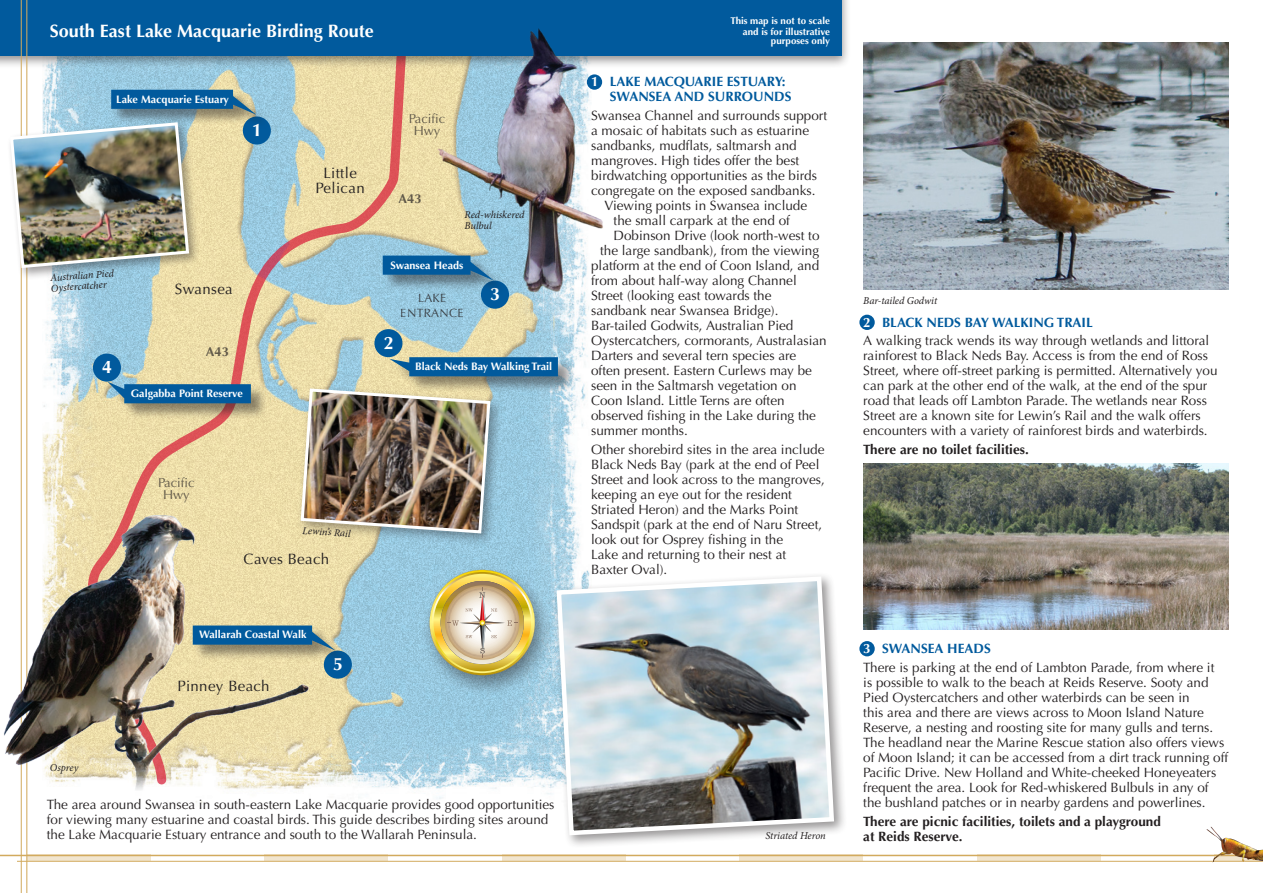
<style>
.page{position:relative;width:1263px;height:893px;background:#fff}
.page>*{position:absolute;margin:0;border:0;box-sizing:border-box;transform-origin:0 0}
.t1{font:700 18px "Optima LT";color:#fff}
.t2{font:15px/15px "Optima LT";letter-spacing:.025em;color:#231f20;text-align:center}
.t3{font:13.5px/15px "Optima LT";color:#231f20}
.t4{font:700 13.5px/15px "Optima LT";color:#231f20}
.t5{font:700 13.5px/15px "Optima LT";color:#015a9d}
.t6{font:13.05px/12.3px "Optima LT";color:#231f20;text-align:center}
.t7{font:700 13.05px "Optima LT";color:#231f20}
.t8{font:12px/15px "Optima LT";letter-spacing:.025em;color:#231f20;text-align:center}
.t9{font:700 10.8px "Optima LT";color:#fff}
.t10{font:italic 10.5px/10.5px "Minion Pro";letter-spacing:-.005em;color:#231f20}
.t11{font:700 9.75px "Optima LT";color:#fff}
.s1{color:#fff}
</style>
<div class="page">
<img style="left:43px;top:69px;width:546px;height:734px">
<svg style="left:84px;top:69px;width:330px;height:719px"></svg>
<img style="left:863px;top:43px;width:366px;height:246px">
<hr style="left:17px;top:861px;width:1246px;height:1px;background:#d2aa5e">
<svg style="left:28px;top:856px;width:123px;height:5px"></svg>
<svg style="left:265px;top:856px;width:123px;height:5px"></svg>
<svg style="left:502px;top:856px;width:123px;height:5px"></svg>
<svg style="left:977px;top:856px;width:123px;height:5px"></svg>
<div style="left:0;top:0;width:851px;height:69px;background:#231f20;opacity:.5"></div>
<div style="left:0;top:0;width:842px;height:55px;background:#015a9d"></div>
<hr style="left:26px;top:0;width:2px;height:893px;background:#d2aa5e">
<hr style="left:0;top:855px;width:1263px;height:1px;background:#d2aa5e">
<svg style="left:739px;top:856px;width:124px;height:5px"></svg>
<div style="left:859px;top:315px;width:16px;height:15px;background:#015a9d;border-radius:50%"></div>
<div style="left:859px;top:641px;width:16px;height:15px;background:#015a9d;border-radius:50%"></div>
<hr style="left:21px;top:0;width:1px;height:893px;background:#d2aa5e">
<div style="left:243px;top:117px;width:28px;height:28px;background:#015a9d;border-radius:50%"></div>
<div style="left:481px;top:281px;width:28px;height:28px;background:#015a9d;border-radius:50%"></div>
<div style="left:324px;top:651px;width:28px;height:28px;background:#015a9d;border-radius:50%"></div>
<div style="left:93px;top:354px;width:28px;height:28px;background:#015a9d;border-radius:50%"></div>
<div style="left:111px;top:90px;width:160px;height:40px;background:#231f20;opacity:.48"></div>
<svg style="left:111px;top:90px;width:145px;height:25px"></svg>
<div style="left:383px;top:256px;width:126px;height:40px;background:#231f20;opacity:.48"></div>
<svg style="left:383px;top:256px;width:52px;height:25px"></svg>
<div style="left:193px;top:626px;width:157px;height:40px;background:#231f20;opacity:.48"></div>
<svg style="left:313px;top:625px;width:22px;height:26px"></svg>
<div style="left:374px;top:329px;width:28px;height:28px;background:#015a9d;border-radius:50%"></div>
<div style="left:391px;top:357px;width:183px;height:36px;background:#231f20;opacity:.48"></div>
<svg style="left:389px;top:357px;width:169px;height:19px"></svg>
<div style="left:109px;top:383px;width:159px;height:37px;background:#231f20;opacity:.48"></div>
<svg style="left:107px;top:382px;width:144px;height:21px"></svg>
<div style="left:420px;top:564px;width:133px;height:134px;background:#231f20;opacity:.48"></div>
<img style="left:429px;top:570px;width:106px;height:105px">
<div style="left:552px;top:572px;width:295px;height:276px;background:#231f20;opacity:.47"></div>
<svg style="left:554px;top:574px;width:282px;height:264px"></svg>
<img style="left:863px;top:463px;width:366px;height:166px">
<img style="left:4px;top:503px;width:309px;height:293px">
<img style="left:435px;top:28px;width:177px;height:272px">
<div style="left:7px;top:119px;width:194px;height:161px;background:#231f20;opacity:.43"></div>
<img style="left:8px;top:121px;width:183px;height:149px">
<img style="left:1206px;top:827px;width:57px;height:35px">
<div style="left:296px;top:384px;width:207px;height:162px;background:#231f20;opacity:.4"></div>
<img style="left:299px;top:387px;width:193px;height:148px">
<p class="t1" style="left:50px;top:20px;width:325px">South East Lake Macquarie Birding Route</p>
<p class="t9" style="left:116px;top:93px;width:114px">Lake Macquarie Estuary</p>
<p class="t1" style="left:252px;top:119px;width:12px">1</p>
<p class="t10" style="left:50px;top:272px;width:65px;rotate:-4deg">Australian Pied<br>Oystercatcher</p>
<p class="t2" style="left:175px;top:281px;width:59px">Swansea</p>
<p class="t1" style="left:102px;top:356px;width:12px">4</p>
<p class="t7" style="left:206px;top:344px;width:25px">A43</p>
<p class="t9" style="left:131px;top:387px;width:114px">Galgabba Point Reserve</p>
<p class="t2" style="left:316px;top:165px;width:51px">Little<br>Pelican</p>
<p class="t6" style="left:409px;top:112px;width:38px">Pacific<br>Hwy</p>
<p class="t7" style="left:399px;top:191px;width:25px">A43</p>
<p class="t10" style="left:465px;top:209px;width:61px">Red-whiskered<br>Bulbul</p>
<p class="t9" style="left:390px;top:259px;width:74px">Swansea Heads</p>
<p class="t1" style="left:384px;top:332px;width:12px">2</p>
<p class="t8" style="left:401px;top:291px;width:64px">LAKE<br>ENTRANCE</p>
<p class="t1" style="left:490px;top:284px;width:12px">3</p>
<p class="t9" style="left:415px;top:360px;width:139px">Black Neds Bay Walking Trail</p>
<p class="t10" style="left:50px;top:762px;width:30px">Osprey</p>
<p class="t6" style="left:158px;top:476px;width:38px">Pacific<br>Hwy</p>
<p class="t10" style="left:303px;top:525px;width:50px;rotate:4deg">Lewin’s Rail</p>
<p class="t2" style="left:244px;top:552px;width:87px">Caves Beach</p>
<p class="t9" style="left:199px;top:628px;width:109px">Wallarah Coastal Walk</p>
<p class="t2" style="left:177px;top:678px;width:94px">Pinney Beach</p>
<p class="t1" style="left:333px;top:653px;width:12px">5</p>
<p class="t3" style="left:47px;top:797px;width:509px">The area around Swansea in south-eastern Lake Macquarie provides good opportunities for viewing many estuarine and coastal birds. This guide describes birding sites around the Lake Macquarie Estuary entrance and south to the Wallarah Peninsula.</p>
<p class="t11" style="left:731px;top:15px;width:101px">This map is not to scale</p>
<p class="t11" style="left:743px;top:26px;width:89px">and is for illustrative</p>
<p class="t11" style="left:771px;top:35px;width:60px">purposes only</p>
<p class="t5" style="left:610px;top:74px;width:183px;text-indent:-19px"><span class="s1">1</span> LAKE MACQUARIE ESTUARY:<br>SWANSEA AND SURROUNDS</p>
<p class="t3" style="left:591px;top:108px;width:238px">Swansea Channel and surrounds support</p>
<p class="t3" style="left:591px;top:123px;width:220px">a mosaic of habitats such as estuarine</p>
<p class="t3" style="left:591px;top:138px;width:207px">sandbanks, mudflats, saltmarsh and</p>
<p class="t3" style="left:591px;top:153px;width:210px">mangroves. High tides offer the best</p>
<p class="t3" style="left:591px;top:168px;width:227px">birdwatching opportunities as the birds</p>
<p class="t3" style="left:591px;top:183px;width:226px">congregate on the exposed sandbanks.</p>
<p class="t3" style="left:605px;top:198px;width:204px">Viewing points in Swansea include</p>
<p class="t3" style="left:614px;top:213px;width:178px">the small carpark at the end of</p>
<p class="t3" style="left:614px;top:228px;width:207px">Dobinson Drive (look north-west to</p>
<p class="t3" style="left:600px;top:243px;width:221px">the large sandbank), from the viewing</p>
<p class="t3" style="left:591px;top:258px;width:230px">platform at the end of Coon Island, and</p>
<p class="t3" style="left:591px;top:273px;width:207px">from about half-way along Channel</p>
<p class="t3" style="left:591px;top:288px;width:182px">Street (looking east towards the</p>
<p class="t3" style="left:591px;top:303px;width:189px">sandbank near Swansea Bridge).</p>
<p class="t3" style="left:591px;top:318px;width:204px">Bar-tailed Godwits, Australian Pied</p>
<p class="t3" style="left:591px;top:333px;width:237px">Oystercatchers, cormorants, Australasian</p>
<p class="t3" style="left:591px;top:348px;width:207px">Darters and several tern species are</p>
<p class="t3" style="left:591px;top:363px;width:222px">often present. Eastern Curlews may be</p>
<p class="t3" style="left:591px;top:378px;width:207px">seen in the Saltmarsh vegetation on</p>
<p class="t3" style="left:591px;top:393px;width:195px">Coon Island. Little Terns are often</p>
<p class="t3" style="left:591px;top:408px;width:226px">observed fishing in the Lake during the</p>
<p class="t3" style="left:591px;top:423px;width:98px">summer months.</p>
<p class="t3" style="left:591px;top:442px;width:235px">Other shorebird sites in the area include Black Neds Bay (park at the end of Peel Street and look across to the mangroves, keeping an eye out for the resident Striated Heron) and the Marks Point Sandspit (park at the end of Naru Street, look out for Osprey fishing in the<br>Lake and returning to their nest at Baxter Oval).</p>
<p class="t10" style="left:765px;top:830px;width:62px">Striated Heron</p>
<p class="t10" style="left:863px;top:295px;width:75px">Bar-tailed Godwit</p>
<p class="t5" style="left:863px;top:315px;width:231px"><span class="s1">2</span> BLACK NEDS BAY WALKING TRAIL</p>
<p class="t3" style="left:863px;top:333px;width:356px">A walking track wends its way through wetlands and littoral rainforest to Black Neds Bay. Access is from the end of Ross Street, where off-street parking is permitted. Alternatively you can park at the other end of the walk, at the end of the spur road that leads off Lambton Parade. The wetlands near Ross Street are a known site for Lewin’s Rail and the walk offers encounters with a variety of rainforest birds and waterbirds.</p>
<p class="t4" style="left:863px;top:442px;width:167px">There are no toilet facilities.</p>
<p class="t5" style="left:863px;top:641px;width:129px"><span class="s1">3</span> SWANSEA HEADS</p>
<p class="t3" style="left:863px;top:660px;width:366px">There is parking at the end of Lambton Parade, from where it<br>is possible to walk to the beach at Reids Reserve. Sooty and Pied Oystercatchers and other waterbirds can be seen in<br>this area and there are views across to Moon Island Nature Reserve, a nesting and roosting site for many gulls and terns.<br>The headland near the Marine Rescue station also offers views of Moon Island; it can be accessed from a dirt track running off Pacific Drive. New Holland and White-cheeked Honeyeaters frequent the area. Look for Red-whiskered Bulbuls in any of the bushland patches or in nearby gardens and powerlines.</p>
<p class="t4" style="left:863px;top:814px;width:299px">There are picnic facilities, toilets and a playground at Reids Reserve.</p>
</div>
